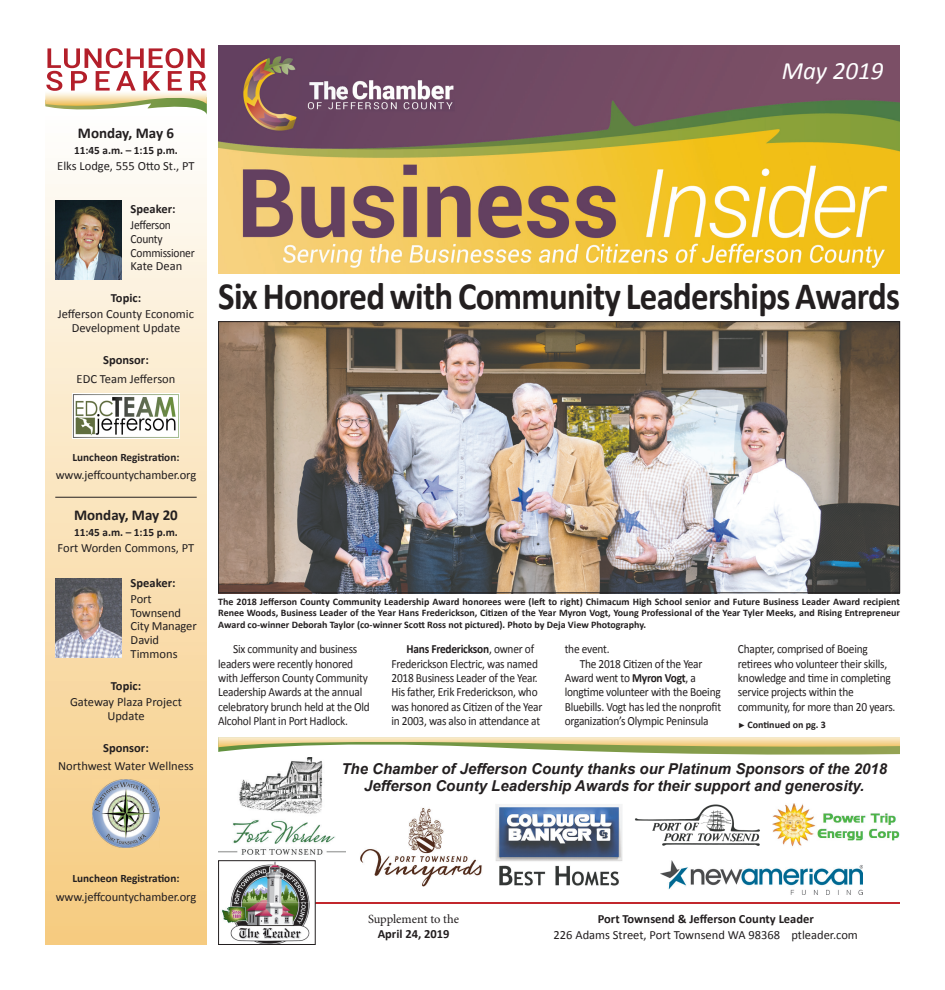
<style>
.page{position:relative;width:945px;height:990px;background:#fff}
.page>*{position:absolute;margin:0;border:0;box-sizing:border-box;transform-origin:0 0}
.t1{font:700 38.75px "Calibri";letter-spacing:-.02em;color:#231f20;scale:.9 1}
.t2{font:italic 25px "Calibri";color:#fff}
.t3{font:italic 700 15px/17.5px "Arial";color:#231f20;text-align:center}
.t4{font:700 15px "Calibri";color:#231f20}
.t5{font:12.5px/14.4px "Calibri";letter-spacing:-.02em;color:#231f20;scale:.91 1}
.t6{font:12.5px/13.8px "Calibri";color:#231f20;text-align:center}
.t7{font:700 12.5px "Calibri";color:#231f20}
.t8{font:12.5px/13.8px "Calibri";letter-spacing:-.02em;color:#231f20}
.t9{font:12.5px/13.8px "Calibri";letter-spacing:-.02em;color:#231f20;scale:.92 1}
.t10{font:12.5px "Minion Pro";letter-spacing:-.005em;color:#231f20}
.t11{font:700 11.25px "Calibri";color:#231f20}
.t12{font:700 10px/11.2px "Calibri";color:#231f20;text-align:justify}
.s1{font-weight:700}
.s2{font-family:"Arial";font-weight:400;font-size:7.5px}
</style>
<div class="page">
<svg style="left:45px;top:171px;width:162px;height:774px;background:#f9e0b5"></svg>
<img style="left:218px;top:45px;width:682px;height:229px">
<svg style="left:45px;top:48px;width:162px;height:67px"></svg>
<hr style="left:218px;top:903px;width:682px;height:1px;background:#c2272d">
<img style="left:220px;top:862px;width:94px;height:81px">
<div style="left:218px;top:860px;width:98px;height:85px;border:1px solid #231f20"></div>
<svg style="left:218px;top:737px;width:682px;height:18px"></svg>
<img style="left:73px;top:394px;width:106px;height:45px">
<hr style="left:55px;top:497px;width:142px;height:1px;background:#231f20">
<img style="left:92px;top:780px;width:68px;height:67px">
<img style="left:55px;top:200px;width:67px;height:79px">
<img style="left:55px;top:579px;width:67px;height:79px">
<img style="left:220px;top:323px;width:678px;height:268px">
<div style="left:218px;top:321px;width:682px;height:272px;border:1px solid #231f20"></div>
<img style="left:495px;top:804px;width:128px;height:82px">
<img style="left:218px;top:757px;width:128px;height:98px">
<img style="left:660px;top:860px;width:203px;height:34px">
<img style="left:635px;top:804px;width:125px;height:42px">
<img style="left:360px;top:808px;width:122px;height:79px">
<img style="left:773px;top:803px;width:127px;height:44px">
<p class="t4" style="left:78px;top:124px;width:98px">Monday, May 6</p>
<p class="t11" style="left:74px;top:143px;width:105px">11:45 a.m. – 1:15 p.m.</p>
<p class="t6" style="left:57px;top:158px;width:139px">Elks Lodge, 555 Otto St., PT</p>
<p class="t7" style="left:131px;top:201px;width:46px">Speaker:</p>
<p class="t9" style="left:131px;top:218px;width:71px">Jefferson<br>County<br>Commissioner<br>Kate Dean</p>
<p class="t7" style="left:111px;top:291px;width:32px">Topic:</p>
<p class="t6" style="left:58px;top:307px;width:138px">Jefferson County Economic<br>Development Update</p>
<p class="t7" style="left:103px;top:352px;width:47px">Sponsor:</p>
<p class="t6" style="left:77px;top:371px;width:100px">EDC Team Jefferson</p>
<h2 class="t2" style="left:782px;top:55px;width:103px">May 2019</h2>
<h1 class="t1" style="left:218px;top:273px;width:759px">Six Honored with Community Leaderships Awards</h1>
<p class="t11" style="left:72px;top:450px;width:109px">Luncheon Registration:</p>
<p class="t8" style="left:56px;top:467px;width:142px">www.jeffcountychamber.org</p>
<p class="t4" style="left:74px;top:506px;width:105px">Monday, May 20</p>
<p class="t11" style="left:74px;top:526px;width:105px">11:45 a.m. – 1:15 p.m.</p>
<p class="t6" style="left:58px;top:541px;width:138px">Fort Worden Commons, PT</p>
<p class="t7" style="left:131px;top:575px;width:46px">Speaker:</p>
<p class="t8" style="left:131px;top:591px;width:68px">Port<br>Townsend<br>City Manager<br>David<br>Timmons</p>
<p class="t7" style="left:111px;top:678px;width:32px">Topic:</p>
<p class="t6" style="left:70px;top:694px;width:113px">Gateway Plaza Project<br>Update</p>
<p class="t7" style="left:103px;top:740px;width:47px">Sponsor:</p>
<p class="t6" style="left:58px;top:758px;width:137px">Northwest Water Wellness</p>
<p class="t12" style="left:218px;top:596px;width:683px">The 2018 Jefferson County Community Leadership Award honorees were (left to right) Chimacum High School senior and Future Business Leader Award recipient Renee Woods, Business Leader of the year Hans Frederickson, Citizen of the year Myron Vogt, young Professional of the year Tyler Meeks, and Rising Entrepreneur Award co-winner Deborah Taylor (co-winner Scott Ross not pictured). Photo by Deja View Photography.</p>
<p class="t5" style="left:218px;top:641px;width:168px;text-indent:15px">Six community and business leaders were recently honored with Jefferson County Community<br>Leadership Awards at the annual celebratory brunch held at the Old<br>Alcohol Plant in Port Hadlock.</p>
<p class="t5" style="left:391px;top:641px;width:167px;text-align:center"><span class="s1">Hans Frederickson</span>, owner of<br>Frederickson Electric, was named<br>2018 Business Leader of the Year.<br>His father, Erik Frederickson, who was honored as Citizen of the Year in 2003, was also in attendance at</p>
<p class="t5" style="left:565px;top:641px;width:51px">the event.</p>
<p class="t5" style="left:580px;top:656px;width:136px">The 2018 Citizen of the Year</p>
<p class="t5" style="left:565px;top:670px;width:146px">Award went to <span class="s1">Myron Vogt</span>, a</p>
<p class="t5" style="left:565px;top:684px;width:173px">longtime volunteer with the Boeing</p>
<p class="t5" style="left:565px;top:699px;width:173px">Bluebills. Vogt has led the nonprofit</p>
<p class="t5" style="left:565px;top:713px;width:160px">organization’s Olympic Peninsula</p>
<p class="t5" style="left:738px;top:641px;width:175px">Chapter, comprised of Boeing retirees who volunteer their skills, knowledge and time in completing service projects within the community, for more than 20 years.</p>
<p class="t12" style="left:738px;top:719px;width:89px"><span class="s2">►</span> Continued on pg. 3</p>
<p class="t3" style="left:341px;top:760px;width:547px">The Chamber of Jefferson County thanks our Platinum Sponsors of the 2018<br>Jefferson County Leadership Awards for their support and generosity.</p>
<p class="t11" style="left:72px;top:871px;width:109px">Luncheon Registration:</p>
<p class="t8" style="left:56px;top:889px;width:142px">www.jeffcountychamber.org</p>
<p class="t10" style="left:368px;top:911px;width:93px">Supplement to the</p>
<p class="t7" style="left:378px;top:926px;width:73px">April 24, 2019</p>
<p class="t7" style="left:598px;top:911px;width:218px">Port Townsend &amp; Jefferson County Leader</p>
<p class="t6" style="left:554px;top:928px;width:306px">226 Adams Street, Port Townsend WA 98368 ptleader.com</p>
</div>
